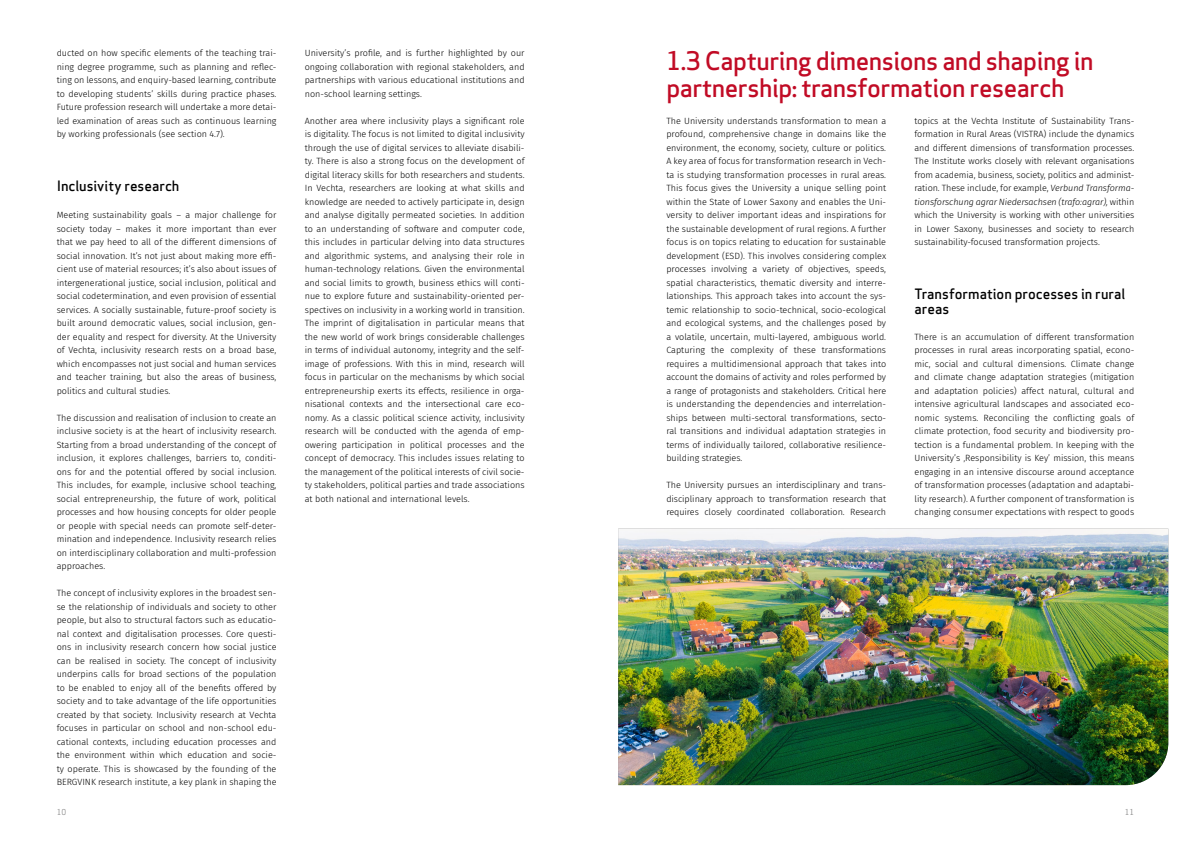
<style>
.page{position:relative;width:1191px;height:842px;background:#fff}
.page>*{position:absolute;margin:0;border:0;box-sizing:border-box;transform-origin:0 0}
.t1{font:500 25px/27px "Apex Sans";letter-spacing:-.02em;color:#c10b25}
.t2{font:500 14px/15px "Apex Sans";color:#000}
.t3{font:300 9px/13.5px "Fira Sans";color:#000;text-align:justify}
.t4{font:8px "Apex Sans";color:#878787}
.s1{font-style:italic}
</style>
<div class="page">
<img style="left:618px;top:529px;width:550px;height:256px">
<p class="t3" style="left:57px;top:46px;width:221px">ducted on how specific elements of the teaching trai&shy;ning degree programme, such as planning and reflec&shy;ting on lessons, and enquiry-based learning, contribute to developing students’ skills during practice phases.<br>Future profession research will undertake a more detai&shy;led examination of areas such as continuous learning by working professionals (see section 4.7).</p>
<h2 class="t2" style="left:57px;top:177px;width:124px">Inclusivity research</h2>
<p class="t3" style="left:57px;top:208px;width:221px">Meeting sustainability goals – a major challenge for society today – makes it more important than ever that we pay heed to all of the different dimensions of social innovation. It’s not just about making more effi&shy;cient use of material resources; it’s also about issues of intergenerational justice, social inclusion, political and social codetermination, and even provision of essential services. A socially sustainable, future-proof society is built around democratic values, social inclusion, gen&shy;der equality and respect for diversity. At the University of Vechta, inclusivity research rests on a broad base, which encompasses not just social and human services and teacher training, but also the areas of business, politics and cultural studies.</p>
<p class="t3" style="left:57px;top:411px;width:221px">The discussion and realisation of inclusion to create an inclusive society is at the heart of inclusivity research.<br>Starting from a broad understanding of the concept of inclusion, it explores challenges, barriers to, conditi&shy;ons for and the potential offered by social inclusion.<br>This includes, for example, inclusive school teaching, social entrepreneurship, the future of work, political processes and how housing concepts for older people or people with special needs can promote self-deter&shy;mination and independence. Inclusivity research relies on interdisciplinary collaboration and multi-profession approaches.</p>
<p class="t3" style="left:57px;top:586px;width:221px">The concept of inclusivity explores in the broadest sen&shy;se the relationship of individuals and society to other people, but also to structural factors such as educatio&shy;nal context and digitalisation processes. Core questi&shy;ons in inclusivity research concern how social justice can be realised in society. The concept of inclusivity underpins calls for broad sections of the population to be enabled to enjoy all of the benefits offered by society and to take advantage of the life opportunities created by that society. Inclusivity research at Vechta focuses in particular on school and non-school edu&shy;cational contexts, including education processes and the environment within which education and socie&shy;ty operate. This is showcased by the founding of the BERGVINK research institute, a key plank in shaping the</p>
<p class="t3" style="left:305px;top:46px;width:221px">University’s profile, and is further highlighted by our ongoing collaboration with regional stakeholders, and partnerships with various educational institutions and non-school learning settings.</p>
<p class="t3" style="left:305px;top:114px;width:221px">Another area where inclusivity plays a significant role is digitality. The focus is not limited to digital inclusivity through the use of digital services to alleviate disabili&shy;ty. There is also a strong focus on the development of digital literacy skills for both researchers and students.<br>In Vechta, researchers are looking at what skills and knowledge are needed to actively participate in, design and analyse digitally permeated societies. In addition to an understanding of software and computer code, this includes in particular delving into data structures and algorithmic systems, and analysing their role in human-technology relations. Given the environmental and social limits to growth, business ethics will conti&shy;nue to explore future and sustainability-oriented per&shy;spectives on inclusivity in a working world in transition.<br>The imprint of digitalisation in particular means that the new world of work brings considerable challenges in terms of individual autonomy, integrity and the self&shy;image of professions. With this in mind, research will focus in particular on the mechanisms by which social entrepreneurship exerts its effects, resilience in orga&shy;nisational contexts and the intersectional care eco&shy;nomy. As a classic political science activity, inclusivity research will be conducted with the agenda of emp&shy;owering participation in political processes and the concept of democracy. This includes issues relating to the management of the political interests of civil socie&shy;ty stakeholders, political parties and trade associations at both national and international levels.</p>
<h1 class="t1" style="left:666px;top:44px;width:428px">1.3 Capturing dimensions and shaping in partnership: transformation research</h1>
<p class="t3" style="left:666px;top:114px;width:221px">The University understands transformation to mean a profound, comprehensive change in domains like the environment, the economy, society, culture or politics.<br>A key area of focus for transformation research in Vech&shy;ta is studying transformation processes in rural areas.<br>This focus gives the University a unique selling point within the State of Lower Saxony and enables the Uni&shy;versity to deliver important ideas and inspirations for the sustainable development of rural regions. A further focus is on topics relating to education for sustainable development (ESD). This involves considering complex processes involving a variety of objectives, speeds, spatial characteristics, thematic diversity and interre&shy;lationships. This approach takes into account the sys&shy;temic relationship to socio-technical, socio-ecological and ecological systems, and the challenges posed by a volatile, uncertain, multi-layered, ambiguous world.<br>Capturing the complexity of these transformations requires a multidimensional approach that takes into account the domains of activity and roles performed by a range of protagonists and stakeholders. Critical here is understanding the dependencies and interrelation&shy;ships between multi-sectoral transformations, secto&shy;ral transitions and individual adaptation strategies in terms of individually tailored, collaborative resilience&shy;building strategies.</p>
<p class="t3" style="left:666px;top:478px;width:221px">The University pursues an interdisciplinary and trans&shy;disciplinary approach to transformation research that requires closely coordinated collaboration. Research</p>
<p class="t3" style="left:914px;top:114px;width:221px">topics at the Vechta Institute of Sustainability Trans&shy;formation in Rural Areas (VISTRA) include the dynamics and different dimensions of transformation processes.<br>The Institute works closely with relevant organisations from academia, business, society, politics and administ&shy;ration. These include, for example, <span class="s1">Verbund Transforma&shy;tionsforschung agrar Niedersachsen (trafo:agrar),</span> within which the University is working with other universities in Lower Saxony, businesses and society to research sustainability-focused transformation projects.</p>
<h2 class="t2" style="left:914px;top:285px;width:212px">Transformation processes in rural areas</h2>
<p class="t3" style="left:914px;top:330px;width:221px">There is an accumulation of different transformation processes in rural areas incorporating spatial, econo&shy;mic, social and cultural dimensions. Climate change and climate change adaptation strategies (mitigation and adaptation policies) affect natural, cultural and intensive agricultural landscapes and associated eco&shy;nomic systems. Reconciling the conflicting goals of climate protection, food security and biodiversity pro&shy;tection is a fundamental problem. In keeping with the University’s ‚Responsibility is Key’ mission, this means engaging in an intensive discourse around acceptance of transformation processes (adaptation and adaptabi&shy;lity research). A further component of transformation is changing consumer expectations with respect to goods</p>
<p class="t4" style="left:57px;top:806px;width:11px">10</p>
<p class="t4" style="left:1124px;top:805px;width:11px">11</p>
</div>
